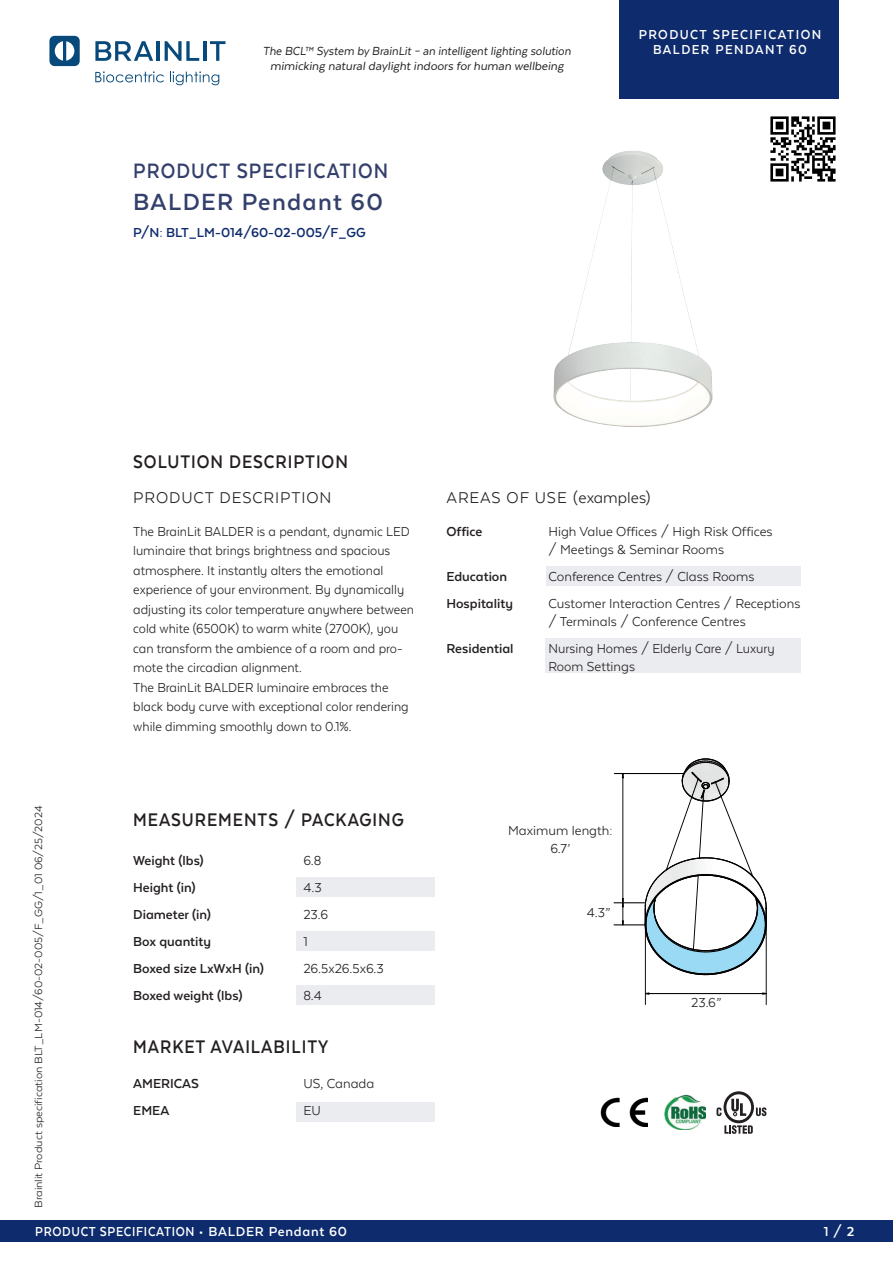
<style>
.page{position:relative;width:893px;height:1263px;background:#fff}
.page>*{position:absolute;margin:0;border:0;box-sizing:border-box;transform-origin:0 0}
.t1{font:700 27px "Texta Alt";letter-spacing:.05em;color:#34406c}
.t2{font:700 24px "Texta Alt";letter-spacing:.05em;color:#34406c;scale:.9 1}
.t3{font:700 21px "Texta Alt";letter-spacing:.05em;color:#231f20;scale:.9 1}
.t4{font:18px "Texta Alt";letter-spacing:.02em;color:#231f20}
.t5{font:18px "Texta Alt";letter-spacing:.05em;color:#231f20}
.t6{font:15px/19.5px "Texta Alt";color:#231f20;scale:.95 1}
.t7{font:15px/18px "Texta Alt";color:#231f20}
.t8{font:700 15px "Texta Alt";color:#231f20}
.t9{font:700 15px "Texta Alt";letter-spacing:.05em;color:#fff;scale:.9 1}
.t10{font:700 15px/15px "Texta Alt";letter-spacing:.1em;color:#fff;text-align:center;scale:.95 1}
.t11{font:700 15px "Texta Alt";color:#0d2b6d}
.t12{font:700 15px "Texta Alt";letter-spacing:.05em;color:#fff}
.t13{font:italic 13.5px/15px "Texta Alt";color:#231f20;text-align:center;scale:.95 1}
.t14{font:12px "Texta Alt";color:#231f20;scale:1.04 1}
</style>
<div class="page">
<div style="left:619px;top:0;width:220px;height:99px;background:#0d2b6d"></div>
<svg style="left:95px;top:41px;width:58px;height:20px"></svg>
<hr style="left:156px;top:41px;width:4px;height:20px;background:#06497a">
<svg style="left:165px;top:41px;width:34px;height:20px"></svg>
<hr style="left:203px;top:41px;width:4px;height:20px;background:#06497a">
<svg style="left:210px;top:41px;width:15px;height:20px"></svg>
<svg style="left:49px;top:36px;width:31px;height:30px"></svg>
<svg style="left:95px;top:71px;width:69px;height:11px"></svg>
<svg style="left:170px;top:71px;width:49px;height:14px"></svg>
<div style="left:546px;top:639px;width:255px;height:34px;background:#ebecf0"></div>
<div style="left:546px;top:567px;width:255px;height:19px;background:#ebecf0"></div>
<div style="left:297px;top:877px;width:138px;height:20px;background:#ebecf0"></div>
<div style="left:297px;top:931px;width:138px;height:20px;background:#ebecf0"></div>
<div style="left:297px;top:985px;width:138px;height:20px;background:#ebecf0"></div>
<div style="left:0;top:1220px;width:893px;height:22px;background:#0d2b6d"></div>
<svg style="left:645px;top:759px;width:122px;height:216px"></svg>
<hr style="left:614px;top:925px;width:31px;height:1px;background:#000001">
<hr style="left:623px;top:773px;width:1px;height:152px;background:#000001">
<hr style="left:645px;top:905px;width:1px;height:99px;background:#000001">
<hr style="left:645px;top:993px;width:121px;height:1px;background:#000001">
<hr style="left:766px;top:907px;width:1px;height:97px;background:#000001">
<hr style="left:614px;top:902px;width:31px;height:1px;background:#000001">
<hr style="left:614px;top:773px;width:70px;height:1px;background:#000001">
<img style="left:770px;top:116px;width:66px;height:66px">
<img style="left:601px;top:1097px;width:47px;height:29px">
<img style="left:665px;top:1095px;width:40px;height:34px">
<img style="left:553px;top:142px;width:241px;height:285px">
<svg style="left:724px;top:1125px;width:29px;height:9px"></svg>
<svg style="left:756px;top:1107px;width:10px;height:9px"></svg>
<svg style="left:723px;top:1091px;width:31px;height:32px"></svg>
<div style="left:726px;top:1094px;width:25px;height:26px;background:#fff;border-radius:50%"></div>
<svg style="left:731px;top:1099px;width:15px;height:17px"></svg>
<svg style="left:716px;top:1107px;width:5px;height:9px"></svg>
<div style="left:297px;top:1102px;width:138px;height:19px;background:#ebecf0"></div>
<p class="t13" style="left:263px;top:43px;width:326px">The BCL™ System by BrainLit – an intelligent lighting solution mimicking natural daylight indoors for human wellbeing</p>
<h2 class="t2" style="left:133px;top:158px;width:285px">PRODUCT SPECIFICATION</h2>
<h1 class="t1" style="left:133px;top:188px;width:251px">BALDER Pendant 60</h1>
<p class="t11" style="left:133px;top:225px;width:234px">P/N: BLT_LM-014/60-02-005/F_GG</p>
<p class="t10" style="left:639px;top:27px;width:194px">PRODUCT SPECIFICATION<br>BALDER PENDANT 60</p>
<h3 class="t3" style="left:133px;top:451px;width:240px">SOLUTION DESCRIPTION</h3>
<p class="t14" style="left:33px;top:1208px;width:388px;rotate:-90deg">Brainlit Product specification BLT_LM-014/60-02-005/F_GG/1_01 06/25/2024</p>
<p class="t5" style="left:133px;top:488px;width:200px">PRODUCT DESCRIPTION</p>
<p class="t6" style="left:133px;top:521px;width:297px">The BrainLit BALDER is a pendant, dynamic LED luminaire that brings brightness and spacious atmosphere. It instantly alters the emotional experience of your environment. By dynamically adjusting its color temperature anywhere between cold white (6500K) to warm white (2700K), you can transform the ambience of a room and pro&shy;mote the circadian alignment.<br>The BrainLit BALDER luminaire embraces the black body curve with exceptional color rendering while dimming smoothly down to 0.1%.</p>
<h3 class="t3" style="left:133px;top:809px;width:302px">MEASUREMENTS / PACKAGING</h3>
<p class="t8" style="left:133px;top:852px;width:72px">Weight (lbs)</p>
<p class="t7" style="left:303px;top:851px;width:20px">6.8</p>
<p class="t8" style="left:133px;top:879px;width:64px">Height (in)</p>
<p class="t7" style="left:303px;top:878px;width:20px">4.3</p>
<p class="t8" style="left:133px;top:906px;width:79px">Diameter (in)</p>
<p class="t7" style="left:303px;top:905px;width:26px">23.6</p>
<p class="t8" style="left:133px;top:933px;width:79px">Box quantity</p>
<p class="t7" style="left:303px;top:932px;width:6px">1</p>
<p class="t8" style="left:133px;top:960px;width:132px">Boxed size LxWxH (in)</p>
<p class="t7" style="left:303px;top:959px;width:82px">26.5x26.5x6.3</p>
<p class="t8" style="left:133px;top:987px;width:111px">Boxed weight (lbs)</p>
<p class="t7" style="left:303px;top:986px;width:20px">8.4</p>
<h3 class="t3" style="left:133px;top:1036px;width:218px">MARKET AVAILABILITY</h3>
<p class="t8" style="left:133px;top:1076px;width:67px">AMERICAS</p>
<p class="t7" style="left:303px;top:1075px;width:72px">US, Canada</p>
<p class="t8" style="left:133px;top:1103px;width:38px">EMEA</p>
<p class="t7" style="left:303px;top:1102px;width:19px">EU</p>
<p class="t4" style="left:446px;top:488px;width:205px">AREAS OF USE (examples)</p>
<p class="t8" style="left:446px;top:523px;width:37px">Office</p>
<p class="t7" style="left:548px;top:522px;width:226px">High Value Offices / High Risk Offices / Meetings &amp; Seminar Rooms</p>
<p class="t8" style="left:446px;top:568px;width:62px">Education</p>
<p class="t7" style="left:548px;top:567px;width:207px">Conference Centres / Class Rooms</p>
<p class="t8" style="left:446px;top:595px;width:68px">Hospitality</p>
<p class="t7" style="left:548px;top:594px;width:253px">Customer Interaction Centres / Receptions / Terminals / Conference Centres</p>
<p class="t8" style="left:446px;top:640px;width:68px">Residential</p>
<p class="t7" style="left:548px;top:639px;width:228px">Nursing Homes / Elderly Care / Luxury<br>Room Settings</p>
<p class="t7" style="left:508px;top:821px;width:106px;text-align:center">Maximum length:<br>6.7’</p>
<p class="t7" style="left:587px;top:904px;width:25px">4.3”</p>
<p class="t7" style="left:691px;top:994px;width:32px">23.6”</p>
<p class="t9" style="left:35px;top:1224px;width:348px">PRODUCT SPECIFICATION • BALDER Pendant 60</p>
<p class="t12" style="left:824px;top:1224px;width:32px">1 / 2</p>
</div>
